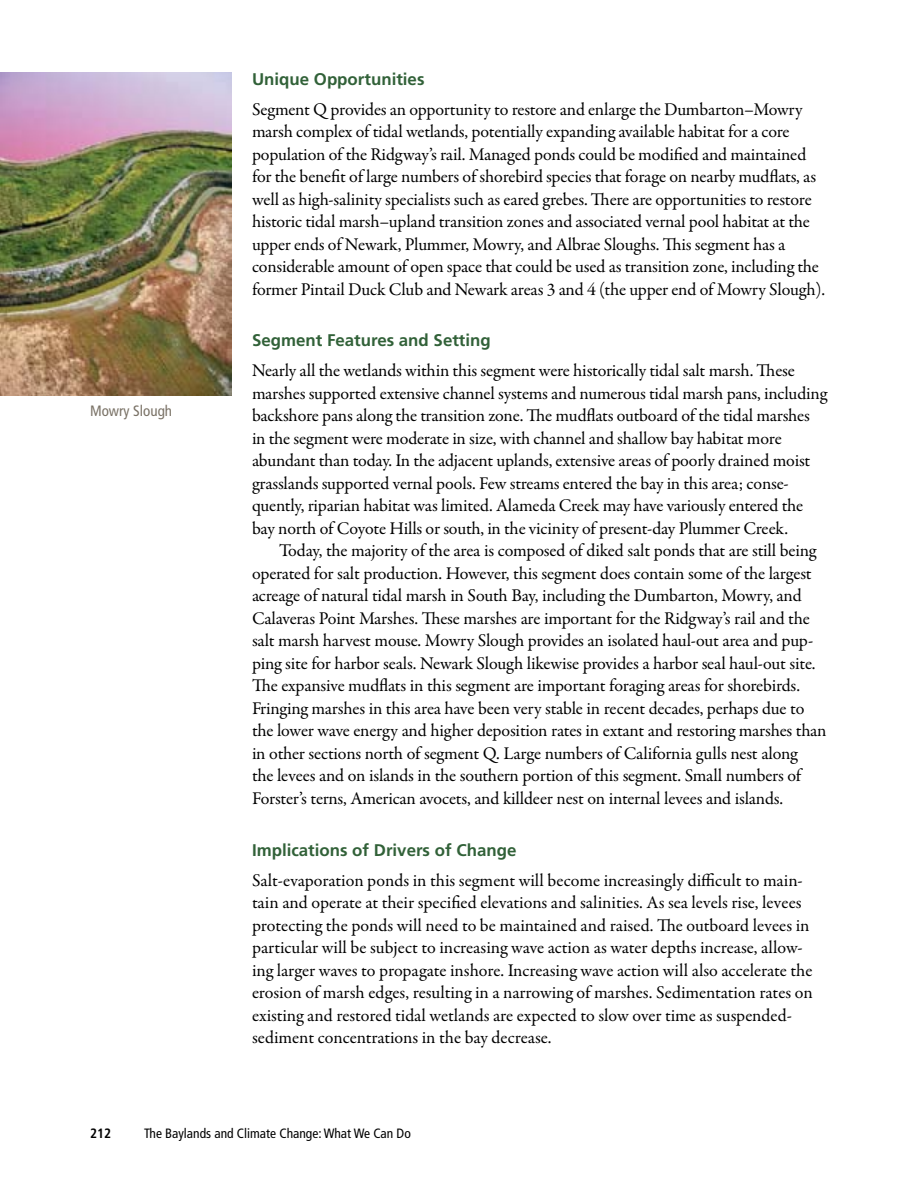
<style>
.page{position:relative;width:918px;height:1188px;background:#fff}
.page>*{position:absolute;margin:0;border:0;box-sizing:border-box;transform-origin:0 0}
.t1{font:18px/22.5px "Garamond Premr Pro";letter-spacing:-.01em;color:#000}
.t2{font:700 16.8px "Frutiger LT Std";color:#316138}
.t3{font:condensed 15px "Frutiger LT Std";color:#7a7266}
.t4{font:condensed 13.5px "Frutiger LT Std";color:#000}
.t5{font:700 condensed 13.5px "Frutiger LT Std";color:#000}
</style>
<div class="page">
<img style="left:0;top:72px;width:231px;height:324px">
<p class="t3" style="left:90px;top:402px;width:84px">Mowry Slough</p>
<p class="t2" style="left:252px;top:69px;width:174px">Unique Opportunities</p>
<p class="t1" style="left:252px;top:98px;width:575px">Segment Q provides an opportunity to restore and enlarge the Dumbarton–Mowry marsh complex of tidal wetlands, potentially expanding available habitat for a core population of the Ridgway’s rail. Managed ponds could be modified and maintained for the benefit of large numbers of shorebird species that forage on nearby mudflats, as well as high-salinity specialists such as eared grebes. There are opportunities to restore historic tidal marsh–upland transition zones and associated vernal pool habitat at the upper ends of Newark, Plummer, Mowry, and Albrae Sloughs. This segment has a considerable amount of open space that could be used as transition zone, including the former Pintail Duck Club and Newark areas 3 and 4 (the upper end of Mowry Slough).</p>
<p class="t2" style="left:252px;top:331px;width:240px">Segment Features and Setting</p>
<p class="t1" style="left:252px;top:360px;width:577px">Nearly all the wetlands within this segment were historically tidal salt marsh. These marshes supported extensive channel systems and numerous tidal marsh pans, including backshore pans along the transition zone. The mudflats outboard of the tidal marshes in the segment were moderate in size, with channel and shallow bay habitat more abundant than today. In the adjacent uplands, extensive areas of poorly drained moist grasslands supported vernal pools. Few streams entered the bay in this area; conse&shy;quently, riparian habitat was limited. Alameda Creek may have variously entered the bay north of Coyote Hills or south, in the vicinity of present-day Plummer Creek.</p>
<p class="t1" style="left:252px;top:540px;width:576px;text-indent:27px">Today, the majority of the area is composed of diked salt ponds that are still being operated for salt production. However, this segment does contain some of the largest acreage of natural tidal marsh in South Bay, including the Dumbarton, Mowry, and Calaveras Point Marshes. These marshes are important for the Ridgway’s rail and the salt marsh harvest mouse. Mowry Slough provides an isolated haul-out area and pup&shy;ping site for harbor seals. Newark Slough likewise provides a harbor seal haul-out site.<br>The expansive mudflats in this segment are important foraging areas for shorebirds.<br>Fringing marshes in this area have been very stable in recent decades, perhaps due to the lower wave energy and higher deposition rates in extant and restoring marshes than in other sections north of segment Q. Large numbers of California gulls nest along<br>the levees and on islands in the southern portion of this segment. Small numbers of Forster’s terns, American avocets, and killdeer nest on internal levees and islands.</p>
<p class="t2" style="left:252px;top:840px;width:266px">Implications of Drivers of Change</p>
<p class="t1" style="left:252px;top:869px;width:562px">Salt-evaporation ponds in this segment will become increasingly difficult to main&shy;tain and operate at their specified elevations and salinities. As sea levels rise, levees protecting the ponds will need to be maintained and raised. The outboard levees in particular will be subject to increasing wave action as water depths increase, allow&shy;ing larger waves to propagate inshore. Increasing wave action will also accelerate the erosion of marsh edges, resulting in a narrowing of marshes. Sedimentation rates on existing and restored tidal wetlands are expected to slow over time as suspended&shy;sediment concentrations in the bay decrease.</p>
<p class="t5" style="left:90px;top:1125px;width:23px">212</p>
<p class="t4" style="left:144px;top:1125px;width:268px">The Baylands and Climate Change: What We Can Do</p>
</div>
